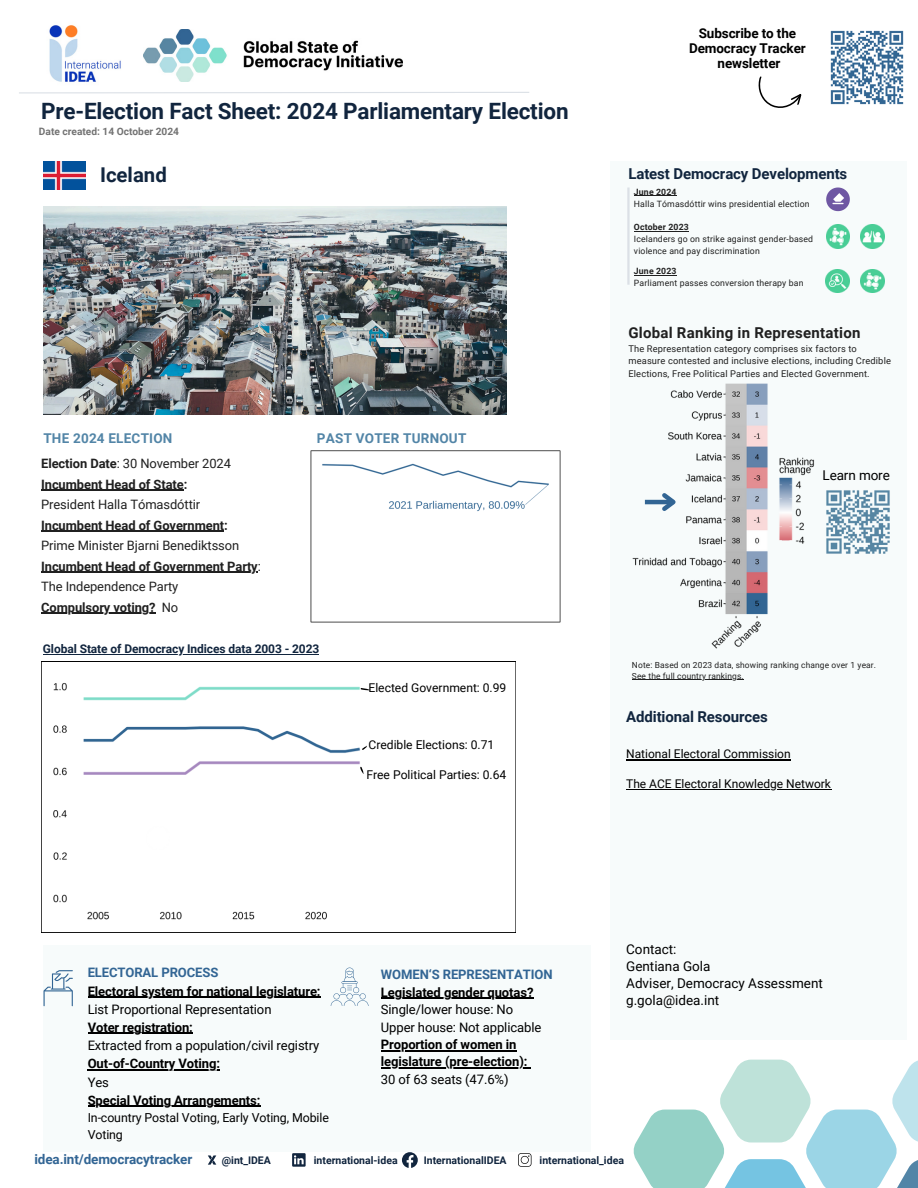
<style>
.page{position:relative;width:918px;height:1188px;background:#fff}
.page>*{position:absolute;margin:0;border:0;box-sizing:border-box;transform-origin:0 0}
.t1{font:700 22.5px "Roboto";letter-spacing:-.005em;color:#11253e}
.t2{font:700 20.4px "Roboto";color:#11253e}
.t3{font:700 15px "Roboto";letter-spacing:-.01em;color:#11253e}
.t4{font:700 15px "Roboto";letter-spacing:.015em;color:#202020}
.t5{font:13.5px/17px "Roboto";color:#000}
.t6{font:700 13.5px/14.7px "Roboto";letter-spacing:-.01em;color:#000;text-align:center}
.t7{font:700 13.5px "Roboto";letter-spacing:.015em;color:#5285a7}
.t8{font:700 13.5px "Roboto";letter-spacing:-.01em;color:#326594}
.t9{font:700 13.05px/18.1px "Roboto";letter-spacing:-.01em;color:#000}
.t10{font:13.05px/17.4px "Roboto";letter-spacing:-.005em;color:#000}
.t11{font:700 13.05px "Roboto";letter-spacing:-.01em;color:#326594}
.t12{font:12.9px/20.5px "Roboto";letter-spacing:-.005em;color:#202020}
.t13{font:700 12.9px/20.5px "Roboto";letter-spacing:-.005em;color:#202020}
.t14{font:12.45px/17.1px "Roboto";letter-spacing:-.005em;color:#000}
.t15{font:12.15px "Roboto";color:#000}
.t16{font:12px "Roboto";color:#000}
.t17{font:700 12px "Roboto";letter-spacing:-.005em;color:#11253e}
.t18{font:700 10.5px "Roboto";color:#11253e}
.t19{font:700 10.2px "Roboto";color:#737373}
.t20{font:9.3px/12.5px "Roboto";letter-spacing:.015em;color:#202020}
.t21{font:8.7px/11.9px "Roboto";letter-spacing:.015em;color:#202020}
.t22{font:700 8.7px "Roboto";letter-spacing:.015em;color:#202020}
.t23{font:8.4px "Roboto";letter-spacing:.015em;color:#202020}
.s1{font-weight:700}
.s2{font-weight:400}
</style>
<div class="page">
<div style="left:43px;top:945px;width:548px;height:207px;background:#f7fbfb"></div>
<img style="left:143px;top:30px;width:259px;height:52px">
<img style="left:49px;top:25px;width:72px;height:57px">
<svg style="left:19px;top:92px;width:510px;height:2px"></svg>
<div style="left:610px;top:161px;width:297px;height:878px;background:#f7fbfb"></div>
<img style="left:43px;top:207px;width:464px;height:208px">
<svg style="left:633px;top:1060px;width:285px;height:128px"></svg>
<svg style="left:758px;top:76px;width:44px;height:32px"></svg>
<img style="left:830px;top:30px;width:74px;height:75px">
<svg style="left:518px;top:1153px;width:13px;height:14px"></svg>
<svg style="left:402px;top:1152px;width:16px;height:16px"></svg>
<svg style="left:208px;top:1155px;width:8px;height:9px"></svg>
<svg style="left:292px;top:1153px;width:14px;height:14px"></svg>
<img style="left:44px;top:161px;width:42px;height:29px">
<svg style="left:331px;top:968px;width:37px;height:38px"></svg>
<svg style="left:44px;top:970px;width:29px;height:36px"></svg>
<hr style="left:627px;top:188px;width:3px;height:97px;background:#dbe0e6">
<img style="left:861px;top:269px;width:23px;height:24px">
<img style="left:310px;top:450px;width:250px;height:173px">
<img style="left:826px;top:225px;width:24px;height:24px">
<img style="left:825px;top:269px;width:24px;height:24px">
<img style="left:861px;top:225px;width:23px;height:24px">
<svg style="left:826px;top:188px;width:24px;height:23px"></svg>
<img style="left:632px;top:383px;width:183px;height:266px">
<hr style="left:634px;top:195px;width:43px;height:1px;background:#202020">
<hr style="left:634px;top:231px;width:55px;height:1px;background:#202020">
<hr style="left:634px;top:275px;width:43px;height:1px;background:#202020">
<hr style="left:41px;top:490px;width:143px;height:1px;background:#202020">
<hr style="left:41px;top:531px;width:183px;height:1px;background:#202020">
<hr style="left:41px;top:572px;width:217px;height:1px;background:#202020">
<hr style="left:41px;top:613px;width:115px;height:1px;background:#202020">
<hr style="left:43px;top:654px;width:270px;height:1px;background:#11253e">
<hr style="left:626px;top:759px;width:165px;height:1px;background:#000">
<hr style="left:626px;top:789px;width:205px;height:1px;background:#000">
<hr style="left:88px;top:996px;width:233px;height:2px;background:#000">
<hr style="left:88px;top:1033px;width:101px;height:1px;background:#000">
<hr style="left:88px;top:1069px;width:132px;height:1px;background:#000">
<hr style="left:88px;top:1106px;width:172px;height:1px;background:#000">
<hr style="left:381px;top:998px;width:152px;height:1px;background:#000">
<hr style="left:381px;top:1050px;width:135px;height:1px;background:#000">
<hr style="left:381px;top:1067px;width:146px;height:2px;background:#000">
<hr style="left:632px;top:680px;width:112px;height:1px;background:#202020">
<img style="left:53px;top:683px;width:318px;height:237px">
<div style="left:41px;top:661px;width:475px;height:272px;border:1px solid #000"></div>
<svg style="left:361px;top:688px;width:10px;height:2px"></svg>
<svg style="left:362px;top:745px;width:5px;height:5px"></svg>
<svg style="left:360px;top:767px;width:4px;height:7px"></svg>
<img style="left:826px;top:490px;width:64px;height:64px">
<h4 class="t1" style="left:41px;top:98px;width:529px">Pre-Election Fact Sheet: 2024 Parliamentary Election</h4>
<p class="t19" style="left:39px;top:126px;width:142px">Date created: 14 October 2024</p>
<p class="t2" style="left:100px;top:163px;width:68px">Iceland</p>
<h2 class="t7" style="left:43px;top:431px;width:131px">THE 2024 ELECTION</h2>
<p class="t7" style="left:317px;top:431px;width:151px">PAST VOTER TURNOUT</p>
<p class="t12" style="left:41px;top:454px;width:200px"><span class="s1">Election Date</span>: 30 November 2024<br><span class="s1">Incumbent Head of State:<br></span>President Halla Tómasdóttir<br><span class="s1">Incumbent Head of Government:<br></span>Prime Minister Bjarni Benediktsson</p>
<h6 class="t13" style="left:41px;top:556px;width:221px">Incumbent Head of Government Party<span class="s2">:<br>The Independence Party</span></h6>
<p class="t13" style="left:41px;top:597px;width:139px">Compulsory voting? <span class="s2">No</span></p>
<p class="t17" style="left:43px;top:642px;width:278px">Global State of Democracy Indices data 2003 - 2023</p>
<p class="t15" style="left:369px;top:680px;width:139px">Elected Government: 0.99</p>
<p class="t15" style="left:369px;top:737px;width:127px">Credible Elections: 0.71</p>
<p class="t15" style="left:366px;top:768px;width:141px">Free Political Parties: 0.64</p>
<p class="t6" style="left:689px;top:26px;width:118px">Subscribe to the<br>Democracy Tracker</p>
<p class="t6" style="left:718px;top:56px;width:64px">newsletter</p>
<p class="t3" style="left:628px;top:165px;width:220px">Latest Democracy Developments</p>
<p class="t22" style="left:634px;top:187px;width:44px">June 2024</p>
<p class="t21" style="left:634px;top:198px;width:177px">Halla Tómasdóttir wins presidential election</p>
<p class="t22" style="left:634px;top:222px;width:56px">October 2023</p>
<p class="t21" style="left:634px;top:233px;width:181px">Icelanders go on strike against gender-based violence and pay discrimination</p>
<p class="t22" style="left:634px;top:266px;width:44px">June 2023</p>
<p class="t21" style="left:634px;top:277px;width:171px">Parliament passes conversion therapy ban</p>
<p class="t4" style="left:628px;top:324px;width:234px">Global Ranking in Representation</p>
<p class="t20" style="left:628px;top:343px;width:264px">The Representation category comprises six factors to measure contested and inclusive elections, including Credible<br>Elections, Free Political Parties and Elected Government.</p>
<p class="t5" style="left:823px;top:467px;width:69px">Learn more</p>
<p class="t23" style="left:632px;top:660px;width:246px">Note: Based on 2023 data, showing ranking change over 1 year.</p>
<p class="t23" style="left:632px;top:671px;width:113px">See the full country rankings.</p>
<h2 class="t3" style="left:626px;top:708px;width:143px">Additional Resources</h2>
<h4 class="t16" style="left:626px;top:747px;width:166px">National Electoral Commission</h4>
<p class="t16" style="left:626px;top:777px;width:206px">The ACE Electoral Knowledge Network</p>
<p class="t11" style="left:88px;top:965px;width:132px">ELECTORAL PROCESS</p>
<p class="t9" style="left:88px;top:982px;width:234px">Electoral system for national legislature:<br><span class="s2">List Proportional Representation</span></p>
<h6 class="t10" style="left:88px;top:1018px;width:233px;line-height:18.1px"><span class="s1">Voter registration:<br></span>Extracted from a population/civil registry</h6>
<p class="t9" style="left:88px;top:1055px;width:134px">Out-of-Country Voting:<br><span class="s2">Yes</span></p>
<h6 class="t9" style="left:88px;top:1091px;width:174px">Special Voting Arrangements:</h6>
<h6 class="t14" style="left:88px;top:1109px;width:243px">In-country Postal Voting, Early Voting, Mobile<br>Voting</h6>
<p class="t11" style="left:381px;top:967px;width:173px">WOMEN‘S REPRESENTATION</p>
<p class="t10" style="left:381px;top:984px;width:162px"><span class="s1">Legislated gender quotas?<br></span>Single/lower house: No<br>Upper house: Not applicable</p>
<h5 class="t9" style="left:381px;top:1035px;width:137px">Proportion of women in</h5>
<p class="t9" style="left:381px;top:1053px;width:148px;line-height:17.4px">legislature (pre-election):<br><span class="s2">30 of 63 seats (47.6%)</span></p>
<h6 class="t5" style="left:626px;top:941px;width:198px">Contact:<br>Gentiana Gola<br>Adviser, Democracy Assessment g.gola@idea.int</h6>
<h1 class="t8" style="left:34px;top:1151px;width:159px">idea.int/democracytracker</h1>
<h2 class="t18" style="left:222px;top:1154px;width:51px">@int_IDEA</h2>
<p class="t18" style="left:314px;top:1154px;width:85px">international-idea</p>
<p class="t18" style="left:424px;top:1154px;width:84px">InternationalIDEA</p>
<h3 class="t18" style="left:540px;top:1154px;width:86px">international_idea</h3>
</div>
